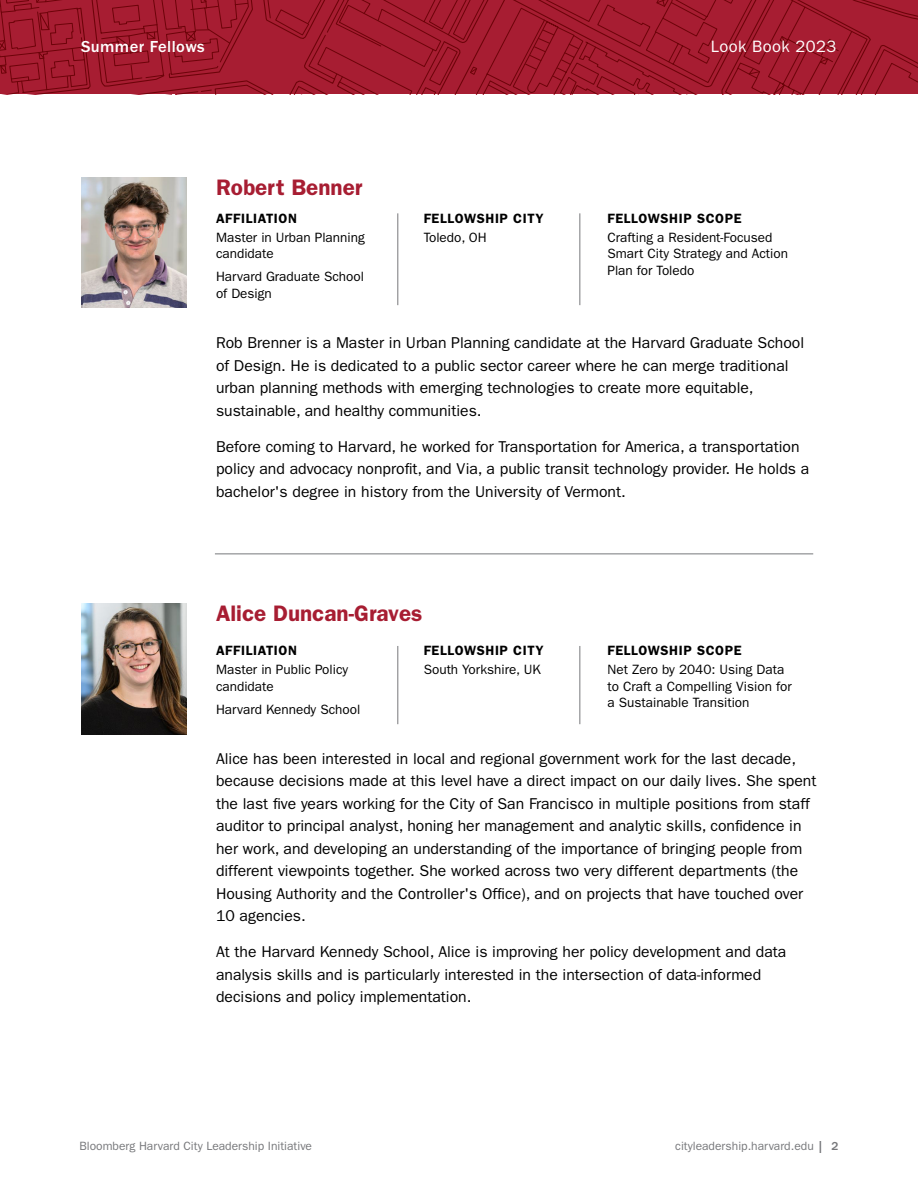
<style>
.page{position:relative;width:918px;height:1188px;background:#fff}
.page>*{position:absolute;margin:0;border:0;box-sizing:border-box;transform-origin:0 0}
.Name{font:600 22.5px "ITC Franklin Gothic Std";color:#a71d32}
.t1{font:500 16.5px "ITC Franklin Gothic Std";letter-spacing:.025em;color:#fff}
.t2{font:16.5px "ITC Franklin Gothic Std";letter-spacing:.025em;color:#fff}
.BODY{font:15.75px/22.5px "ITC Franklin Gothic Std";color:#000}
.Experience{font:13.5px/16.5px "ITC Franklin Gothic Std";color:#000}
.Experience_Title{font:600 13.5px "ITC Franklin Gothic Std";letter-spacing:.045em;color:#000}
.t3{font:12px "ITC Franklin Gothic Std";color:#77787b}
.s1{font-weight:500}
</style>
<div class="page">
<svg style="left:0;top:0;width:918px;height:94px;background:#a01a2d"></svg>
<img style="left:81px;top:177px;width:106px;height:131px">
<hr style="left:215px;top:554px;width:598px;height:1px;background:#77787b">
<hr style="left:397px;top:213px;width:1px;height:92px;background:#77787b">
<hr style="left:579px;top:213px;width:1px;height:92px;background:#77787b">
<img style="left:81px;top:604px;width:106px;height:130px">
<hr style="left:397px;top:646px;width:1px;height:78px;background:#77787b">
<hr style="left:579px;top:646px;width:1px;height:78px;background:#77787b">
<p class="t1" style="left:81px;top:38px;width:125px">Summer Fellows</p>
<p class="t2" style="left:711px;top:37px;width:127px">Look Book 2023</p>
<h2 class="Name" style="left:216px;top:174px;width:148px">Robert Benner</h2>
<p class="Experience_Title" style="left:216px;top:210px;width:83px">AFFILIATION</p>
<p class="Experience" style="left:216px;top:229px;width:150px">Master in Urban Planning candidate</p>
<p class="Experience" style="left:216px;top:269px;width:150px">Harvard Graduate School of Design</p>
<p class="Experience_Title" style="left:424px;top:210px;width:121px">FELLOWSHIP CITY</p>
<p class="Experience" style="left:424px;top:229px;width:65px">Toledo, OH</p>
<p class="Experience_Title" style="left:608px;top:210px;width:136px">FELLOWSHIP SCOPE</p>
<p class="Experience" style="left:608px;top:229px;width:182px">Crafting a Resident-Focused<br>Smart City Strategy and Action<br>Plan for Toledo</p>
<p class="BODY" style="left:216px;top:332px;width:590px">Rob Brenner is a Master in Urban Planning candidate at the Harvard Graduate School of Design. He is dedicated to a public sector career where he can merge traditional urban planning methods with emerging technologies to create more equitable, sustainable, and healthy communities.</p>
<p class="BODY" style="left:216px;top:435px;width:595px">Before coming to Harvard, he worked for Transportation for America, a transportation policy and advocacy nonprofit, and Via, a public transit technology provider. He holds a bachelor's degree in history from the University of Vermont.</p>
<h1 class="Name" style="left:216px;top:600px;width:208px">Alice Duncan-Graves</h1>
<p class="Experience_Title" style="left:216px;top:643px;width:83px">AFFILIATION</p>
<p class="Experience" style="left:216px;top:661px;width:134px">Master in Public Policy candidate</p>
<p class="Experience" style="left:216px;top:701px;width:146px">Harvard Kennedy School</p>
<p class="Experience_Title" style="left:424px;top:643px;width:121px">FELLOWSHIP CITY</p>
<p class="Experience" style="left:424px;top:661px;width:119px">South Yorkshire, UK</p>
<p class="Experience_Title" style="left:608px;top:643px;width:136px">FELLOWSHIP SCOPE</p>
<p class="Experience" style="left:608px;top:661px;width:186px">Net Zero by 2040: Using Data to Craft a Compelling Vision for a Sustainable Transition</p>
<p class="BODY" style="left:216px;top:748px;width:602px">Alice has been interested in local and regional government work for the last decade, because decisions made at this level have a direct impact on our daily lives. She spent the last five years working for the City of San Francisco in multiple positions from staff auditor to principal analyst, honing her management and analytic skills, confidence in her work, and developing an understanding of the importance of bringing people from different viewpoints together. She worked across two very different departments (the Housing Authority and the Controller's Office), and on projects that have touched over 10 agencies.</p>
<p class="BODY" style="left:216px;top:941px;width:572px">At the Harvard Kennedy School, Alice is improving her policy development and data analysis skills and is particularly interested in the intersection of data-informed decisions and policy implementation.</p>
<p class="t3" style="left:80px;top:1139px;width:234px">Bloomberg Harvard City Leadership Initiative</p>
<p class="t3" style="left:675px;top:1139px;width:165px">cityleadership.harvard.edu <span class="s1">| 2</span></p>
</div>
